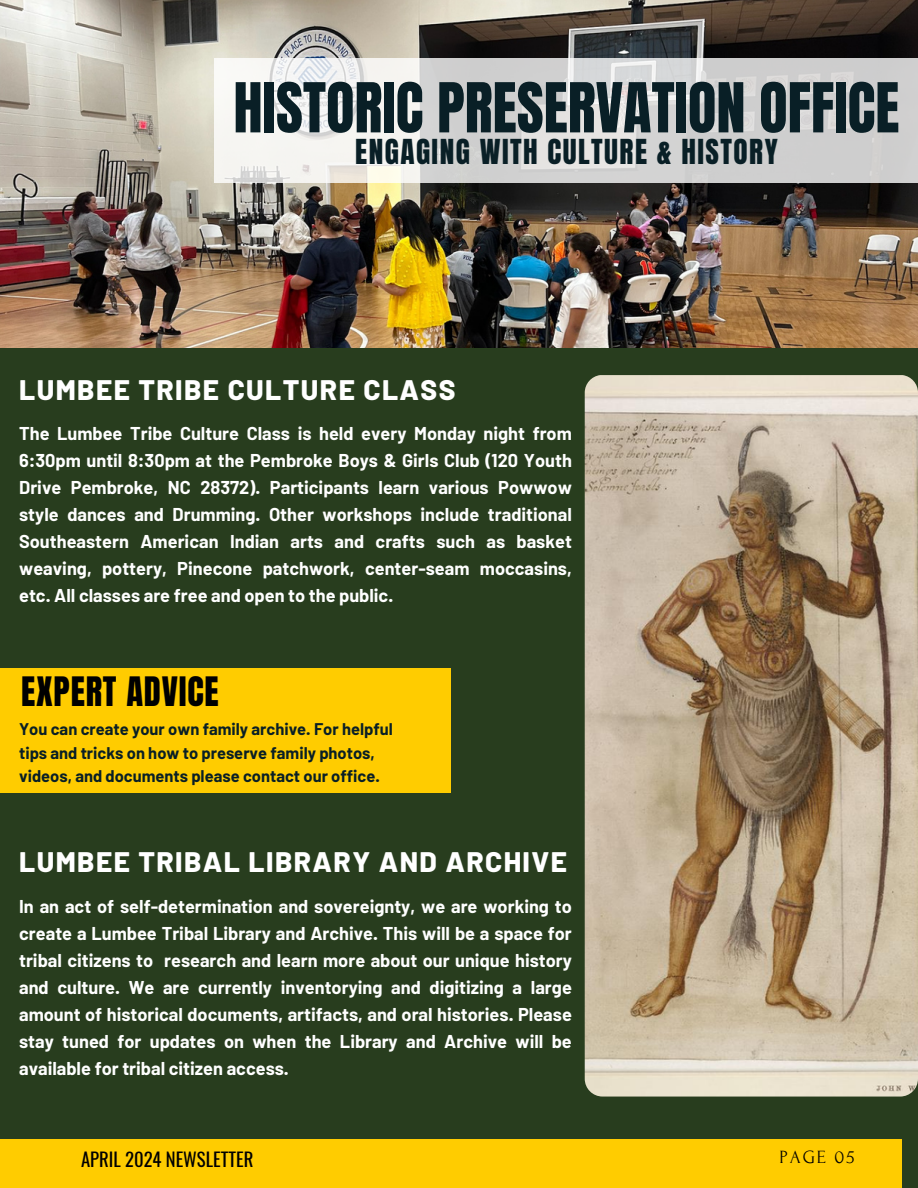
<style>
.page{position:relative;width:918px;height:1188px;background:#283d1e}
.page>*{position:absolute;margin:0;border:0;box-sizing:border-box;transform-origin:0 0}
.t1{font:58.5px "Anton";color:#091f26}
.t2{font:34.5px "Anton";letter-spacing:.025em;color:#000}
.t3{font:29.25px "Anton";letter-spacing:.05em;color:#091f26}
.t4{font:800 28.2px "Barlow";letter-spacing:.05em;color:#fff}
.t5{font:18.75px "Forum";letter-spacing:.1em;color:#000}
.t6{font:18.6px "Oswald";color:#000}
.t7{font:700 18.15px/27px "Barlow";color:#fff;text-align:justify}
.t8{font:700 16.5px/23.7px "Barlow";color:#091f26}
</style>
<div class="page">
<div style="left:0;top:668px;width:450px;height:125px;background:#fc0"></div>
<img style="left:585px;top:375px;width:333px;height:722px">
<div style="left:0;top:1139px;width:901px;height:49px;background:#fc0"></div>
<img style="left:0;top:0;width:918px;height:348px">
<svg style="left:215px;top:58px;width:703px;height:125px;background:#dddcdb"></svg>
<h4 class="t1" style="left:233px;top:66px;width:667px">HISTORIC PRESERVATION OFFICE</h4>
<h3 class="t3" style="left:355px;top:131px;width:424px">ENGAGING WITH CULTURE &amp; HISTORY</h3>
<h6 class="t4" style="left:19px;top:372px;width:438px">LUMBEE TRIBE CULTURE CLASS</h6>
<p class="t7" style="left:19px;top:419px;width:554px">The Lumbee Tribe Culture Class is held every Monday night from 6:30pm until 8:30pm at the Pembroke Boys &amp; Girls Club (120 Youth Drive Pembroke, NC 28372). Participants learn various Powwow style dances and Drumming. Other workshops include traditional Southeastern American Indian arts and crafts such as basket weaving, pottery, Pinecone patchwork, center-seam moccasins, etc. All classes are free and open to the public.</p>
<h5 class="t2" style="left:21px;top:667px;width:199px">EXPERT ADVICE</h5>
<h5 class="t8" style="left:19px;top:717px;width:375px">You can create your own family archive. For helpful tips and tricks on how to preserve family photos, videos, and documents please contact our office.</h5>
<p class="t4" style="left:19px;top:844px;width:549px">LUMBEE TRIBAL LIBRARY AND ARCHIVE</p>
<h3 class="t7" style="left:19px;top:892px;width:554px">In an act of self-determination and sovereignty, we are working to create a Lumbee Tribal Library and Archive. This will be a space for tribal citizens to research and learn more about our unique history and culture. We are currently inventorying and digitizing a large amount of historical documents, artifacts, and oral histories. Please stay tuned for updates on when the Library and Archive will be available for tribal citizen access.</h3>
<h6 class="t6" style="left:81px;top:1145px;width:174px">APRIL 2024 NEWSLETTER</h6>
<h2 class="t5" style="left:780px;top:1147px;width:76px">PAGE 05</h2>
</div>
